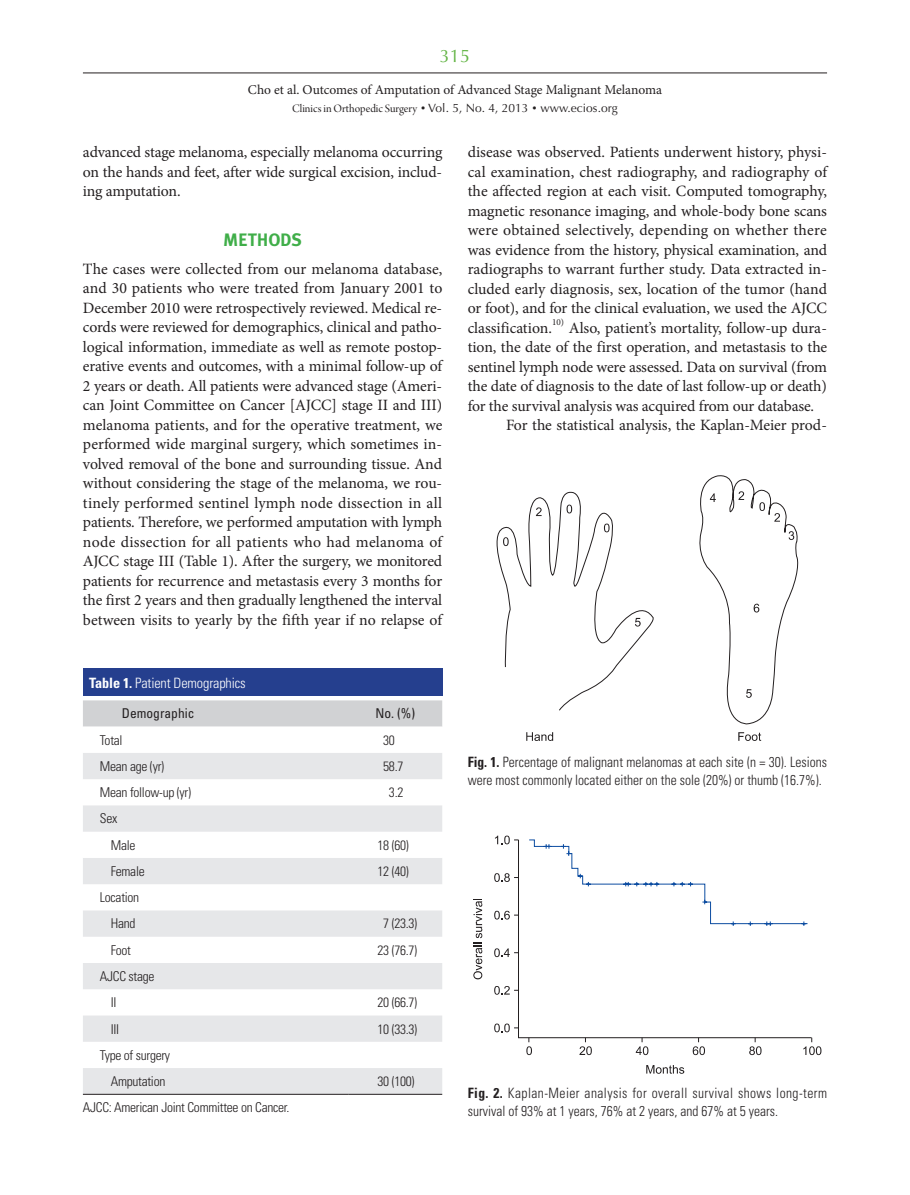
<style>
.page{position:relative;width:910px;height:1195px;background:#fff}
.page>*{position:absolute;margin:0;border:0;box-sizing:border-box;transform-origin:0 0}
.서론{font:700 18px "Meta Plus";letter-spacing:-.01em;color:#40ae49}
.본문-페이지{font:18px "Optima LT Std";color:#63b445}
.본문-첫문단{font:15.75px/19.5px "Minion Pro";letter-spacing:-.01em;color:#231f20;text-align:justify}
.본문{font:15.75px "Minion Pro";letter-spacing:-.01em;color:#231f20}
.그림설명{font:300 condensed 14.25px/18px "Univers";color:#231f20;scale:.95 1}
.그림설명-2{font:300 condensed 14.25px/18px "Univers";letter-spacing:.035em;color:#231f20;scale:.95 1}
.표_제목{font:300 condensed 14.25px "Univers";letter-spacing:-.01em;color:#fff}
.표_본문{font:300 condensed 13.5px "Univers";letter-spacing:-.02em;color:#231f20}
.t1{font:13.5px "Minion Pro";letter-spacing:-.005em;color:#231f20}
.표_1_Line{font:condensed 13.5px "Univers";color:#231f20}
.t2{font:12px "Optima LT Std";color:#231f20}
.본문-첫문단-2{font:9.15px "Minion Pro";color:#231f20}
.s1{font-family:"Arno Pro Display"}
.s2{font-size:9px}
.s3{font-weight:700}
</style>
<div class="page">
<hr style="left:83px;top:73px;width:744px;height:1px;background:#231f20">
<div style="left:83px;top:669px;width:359px;height:27px;background:#253f8e"></div>
<svg style="left:83px;top:700px;width:359px;height:27px;background:#d2d3d5"></svg>
<svg style="left:83px;top:753px;width:359px;height:341px;fill:#e6e7e9"></svg>
<hr style="left:83px;top:1094px;width:265px;height:1px;background:#231f20">
<hr style="left:348px;top:1094px;width:94px;height:1px;background:#231f20">
<svg style="left:497px;top:491px;width:157px;height:220px"></svg>
<svg style="left:699px;top:475px;width:99px;height:250px"></svg>
<svg style="left:526px;top:732px;width:27px;height:9px"></svg>
<svg style="left:738px;top:732px;width:23px;height:9px"></svg>
<svg style="left:514px;top:839px;width:298px;height:199px"></svg>
<svg style="left:495px;top:835px;width:15px;height:9px"></svg>
<svg style="left:803px;top:1038px;width:18px;height:17px"></svg>
<svg style="left:473px;top:899px;width:9px;height:80px"></svg>
<svg style="left:646px;top:1065px;width:38px;height:9px"></svg>
<svg style="left:494px;top:1023px;width:16px;height:9px"></svg>
<svg style="left:494px;top:873px;width:24px;height:9px"></svg>
<svg style="left:494px;top:911px;width:24px;height:8px"></svg>
<svg style="left:494px;top:948px;width:24px;height:9px"></svg>
<svg style="left:494px;top:986px;width:24px;height:9px"></svg>
<svg style="left:526px;top:1038px;width:6px;height:17px"></svg>
<svg style="left:579px;top:1038px;width:13px;height:17px"></svg>
<svg style="left:636px;top:1038px;width:12px;height:17px"></svg>
<svg style="left:693px;top:1038px;width:12px;height:17px"></svg>
<svg style="left:749px;top:1038px;width:12px;height:17px"></svg>
<svg style="left:528px;top:839px;width:280px;height:88px"></svg>
<p class="본문-페이지" style="left:440px;top:45px;width:32px">315</p>
<p class="t1" style="left:248px;top:80px;width:416px">Cho et al. Outcomes of Amputation of Advanced Stage Malignant Melanoma</p>
<p class="t2" style="left:292px;top:101px;width:327px"><span class="s1">Clinics in Orthopedic Surgery</span> <span class="s2">•</span> Vol. 5, No. 4, 2013 <span class="s2">•</span> www.ecios.org</p>
<p class="본문-첫문단" style="left:83px;top:142px;width:361px">advanced stage melanoma, especially melanoma occurring on the hands and feet, after wide surgical excision, includ&shy;ing amputation.</p>
<p class="서론" style="left:223px;top:229px;width:80px">METHODS</p>
<p class="본문-첫문단" style="left:83px;top:259px;width:361px">The cases were collected from our melanoma database, and 30 patients who were treated from January 2001 to December 2010 were retrospectively reviewed. Medical re&shy;cords were reviewed for demographics, clinical and patho&shy;logical information, immediate as well as remote postop&shy;erative events and outcomes, with a minimal follow-up of 2 years or death. All patients were advanced stage (Ameri&shy;can Joint Committee on Cancer [AJCC] stage II and III) melanoma patients, and for the operative treatment, we performed wide marginal surgery, which sometimes in&shy;volved removal of the bone and surrounding tissue. And without considering the stage of the melanoma, we rou&shy;tinely performed sentinel lymph node dissection in all patients. Therefore, we performed amputation with lymph node dissection for all patients who had melanoma of AJCC stage III (Table 1). After the surgery, we monitored patients for recurrence and metastasis every 3 months for the first 2 years and then gradually lengthened the interval between visits to yearly by the fifth year if no relapse of</p>
<p class="본문-첫문단" style="left:468px;top:142px;width:361px">disease was observed. Patients underwent history, physi&shy;cal examination, chest radiography, and radiography of the affected region at each visit. Computed tomography, magnetic resonance imaging, and whole-body bone scans were obtained selectively, depending on whether there was evidence from the history, physical examination, and radiographs to warrant further study. Data extracted in&shy;cluded early diagnosis, sex, location of the tumor (hand or foot), and for the clinical evaluation, we used the AJCC classification.</p>
<p class="본문-첫문단-2" style="left:552px;top:316px;width:13px">10)</p>
<p class="본문-첫문단" style="left:468px;top:318px;width:361px;text-indent:101px">Also, patient’s mortality, follow-up dura&shy;tion, the date of the first operation, and metastasis to the sentinel lymph node were assessed. Data on survival (from the date of diagnosis to the date of last follow-up or death) for the survival analysis was acquired from our database.</p>
<p class="본문" style="left:506px;top:415px;width:323px">For the statistical analysis, the Kaplan-Meier prod-</p>
<p class="표_제목" style="left:89px;top:674px;width:158px"><span class="s3">Table 1.</span> Patient Demographics</p>
<p class="표_1_Line" style="left:122px;top:705px;width:74px">Demographic</p>
<p class="표_1_Line" style="left:375px;top:705px;width:41px">No. (%)</p>
<p class="표_본문" style="left:100px;top:732px;width:24px">Total</p>
<p class="표_본문" style="left:383px;top:732px;width:13px">30</p>
<p class="표_본문" style="left:100px;top:758px;width:66px">Mean age (yr)</p>
<p class="표_본문" style="left:383px;top:758px;width:22px">58.7</p>
<p class="표_본문" style="left:100px;top:784px;width:93px">Mean follow-up (yr)</p>
<p class="표_본문" style="left:389px;top:784px;width:16px">3.2</p>
<p class="표_본문" style="left:100px;top:810px;width:19px">Sex</p>
<p class="표_본문" style="left:111px;top:837px;width:26px">Male</p>
<p class="표_본문" style="left:377px;top:837px;width:33px">18 (60)</p>
<p class="표_본문" style="left:111px;top:863px;width:35px">Female</p>
<p class="표_본문" style="left:377px;top:863px;width:33px">12 (40)</p>
<p class="표_본문" style="left:100px;top:889px;width:41px">Location</p>
<p class="표_본문" style="left:111px;top:915px;width:26px">Hand</p>
<p class="표_본문" style="left:383px;top:915px;width:36px">7 (23.3)</p>
<p class="표_본문" style="left:111px;top:942px;width:22px">Foot</p>
<p class="표_본문" style="left:377px;top:942px;width:41px">23 (76.7)</p>
<p class="표_본문" style="left:100px;top:968px;width:56px">AJCC stage</p>
<p class="표_본문" style="left:111px;top:994px;width:7px">II</p>
<p class="표_본문" style="left:377px;top:994px;width:41px">20 (66.7)</p>
<p class="표_본문" style="left:111px;top:1021px;width:10px">III</p>
<p class="표_본문" style="left:377px;top:1021px;width:41px">10 (33.3)</p>
<p class="표_본문" style="left:100px;top:1047px;width:72px">Type of surgery</p>
<p class="표_본문" style="left:111px;top:1073px;width:56px">Amputation</p>
<p class="표_본문" style="left:377px;top:1073px;width:39px">30 (100)</p>
<p class="표_본문" style="left:83px;top:1099px;width:208px">AJCC: American Joint Committee on Cancer.</p>
<p class="그림설명" style="left:468px;top:753px;width:380px"><span class="s3">Fig. 1.</span> Percentage of malignant melanomas at each site (n = 30). Lesions were most commonly located either on the sole (20%) or thumb (16.7%).</p>
<p class="그림설명-2" style="left:468px;top:1084px;width:380px"><span class="s3">Fig. 2.</span> Kaplan-Meier analysis for overall survival shows long-term survival of 93% at 1 years, 76% at 2 years, and 67% at 5 years.</p>
</div>
